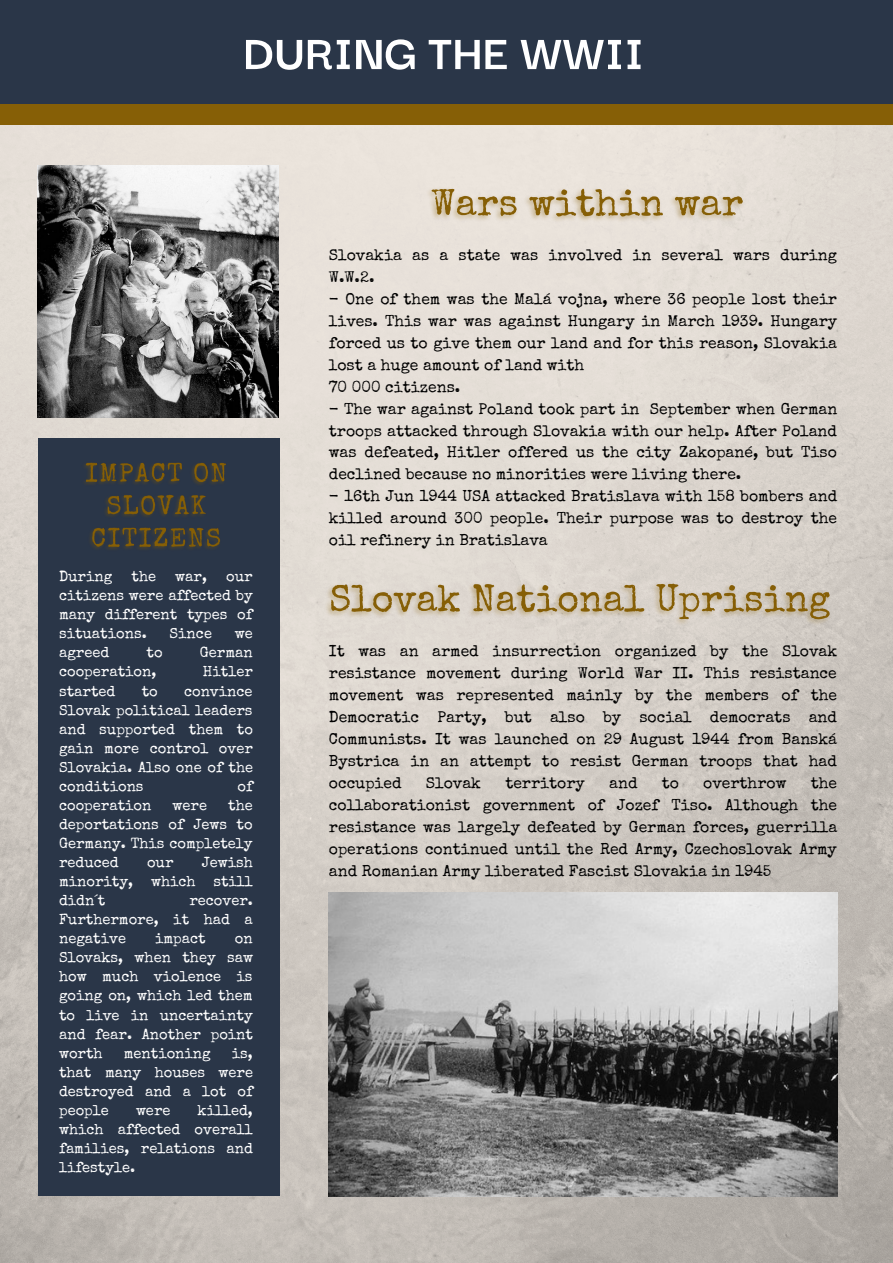
<style>
.page{position:relative;width:893px;height:1263px;background:#fff}
.page>*{position:absolute;margin:0;border:0;box-sizing:border-box;transform-origin:0 0}
.t1{font:700 51.75px "Darker Grotesque";color:#fff}
.t2{font:15.75px/22px "Special Elite";color:#000;text-align:justify}
.t3{font:14.7px/19px "Special Elite";color:#fff;text-align:justify}
</style>
<div class="page">
<img style="left:0;top:125px;width:893px;height:1138px">
<div style="left:0;top:0;width:893px;height:105px;background:#2a3648"></div>
<div style="left:0;top:105px;width:893px;height:20px;background:#865f06"></div>
<img style="left:329px;top:893px;width:508px;height:304px">
<div style="left:38px;top:438px;width:241px;height:758px;background:#2a3648"></div>
<img style="left:38px;top:166px;width:241px;height:252px">
<img style="left:319px;top:578px;width:516px;height:53px">
<img style="left:85px;top:462px;width:141px;height:87px">
<img style="left:421px;top:183px;width:338px;height:53px">
<p class="t1" style="left:243px;top:14px;width:403px">DURING THE WWII</p>
<p class="t3" style="left:59px;top:569px;width:55px">During</p>
<p class="t3" style="left:131px;top:569px;width:26px">the</p>
<p class="t3" style="left:175px;top:569px;width:33px">war,</p>
<p class="t3" style="left:59px;top:569px;width:195px;text-indent:167px">our citizens were affected by many different types of situations.</p>
<p class="t3" style="left:170px;top:626px;width:44px">Since</p>
<p class="t3" style="left:235px;top:626px;width:19px">we</p>
<p class="t3" style="left:59px;top:645px;width:52px">agreed</p>
<p class="t3" style="left:147px;top:645px;width:18px">to</p>
<p class="t3" style="left:200px;top:645px;width:54px">German</p>
<p class="t3" style="left:59px;top:664px;width:99px">cooperation,</p>
<p class="t3" style="left:203px;top:664px;width:51px">Hitler</p>
<p class="t3" style="left:59px;top:683px;width:58px">started</p>
<p class="t3" style="left:142px;top:683px;width:18px">to</p>
<p class="t3" style="left:59px;top:683px;width:196px;text-indent:125px">convince Slovak political leaders and supported them to gain more control over Slovakia. Also one of the conditions</p>
<p class="t3" style="left:237px;top:778px;width:17px">of</p>
<p class="t3" style="left:59px;top:797px;width:195px;text-indent:169px">the deportations of Jews to Germany. This completely reduced</p>
<p class="t3" style="left:59px;top:797px;width:94px">cooperation</p>
<p class="t3" style="left:173px;top:797px;width:36px">were</p>
<p class="t3" style="left:59px;top:854px;width:195px;text-indent:143px">Jewish minority, which still didn´t</p>
<p class="t3" style="left:147px;top:854px;width:28px">our</p>
<p class="t3" style="left:59px;top:893px;width:195px;text-indent:130px">recover.<br>Furthermore, it had a negative</p>
<p class="t3" style="left:155px;top:931px;width:52px">impact</p>
<p class="t3" style="left:59px;top:931px;width:196px;text-indent:176px">on Slovaks, when they saw how much violence is going on, which led them to live in uncertainty and fear. Another point worth</p>
<p class="t3" style="left:124px;top:1045px;width:89px">mentioning</p>
<p class="t3" style="left:59px;top:1045px;width:196px;text-indent:173px">is, that many houses were destroyed and a lot of people</p>
<p class="t3" style="left:59px;top:1102px;width:196px;text-indent:139px">killed, which affected overall families, relations and lifestyle.</p>
<p class="t3" style="left:136px;top:1102px;width:36px">were</p>
<p class="t2" style="left:329px;top:246px;width:510px">Slovakia as a state was involved in several wars during<br>W.W.2.</p>
<p class="t2" style="left:329px;top:290px;width:510px">- One of them was the Malá vojna, where 36 people lost their lives. This war was against Hungary in March 1939. Hungary forced us to give them our land and for this reason, Slovakia lost a huge amount of land with</p>
<p class="t2" style="left:329px;top:377px;width:133px">70 000 citizens.</p>
<p class="t2" style="left:329px;top:399px;width:510px">- The war against Poland took part in September when German troops attacked through Slovakia with our help. After Poland was defeated, Hitler offered us the city Zakopané, but Tiso declined because no minorities were living there.</p>
<p class="t2" style="left:329px;top:487px;width:510px">- 16th Jun 1944 USA attacked Bratislava with 158 bombers and killed around 300 people. Their purpose was to destroy the oil refinery in Bratislava</p>
<p class="t2" style="left:329px;top:642px;width:510px">It was an armed insurrection organized by the Slovak resistance movement during World War II. This resistance movement was represented mainly by the members of the Democratic Party, but also by social democrats and Communists. It was launched on 29 August 1944 from Banská Bystrica in an attempt to resist German troops that had occupied</p>
<p class="t2" style="left:329px;top:774px;width:510px;text-indent:482px">the collaborationist government of Jozef Tiso. Although the resistance was largely defeated by German forces, guerrilla operations continued until the Red Army, Czechoslovak Army and Romanian Army liberated Fascist Slovakia in 1945</p>
<p class="t2" style="left:426px;top:774px;width:57px">Slovak</p>
<p class="t2" style="left:505px;top:774px;width:81px">territory</p>
<p class="t2" style="left:609px;top:774px;width:30px">and</p>
<p class="t2" style="left:662px;top:774px;width:19px">to</p>
<p class="t2" style="left:703px;top:774px;width:85px">overthrow</p>
</div>
